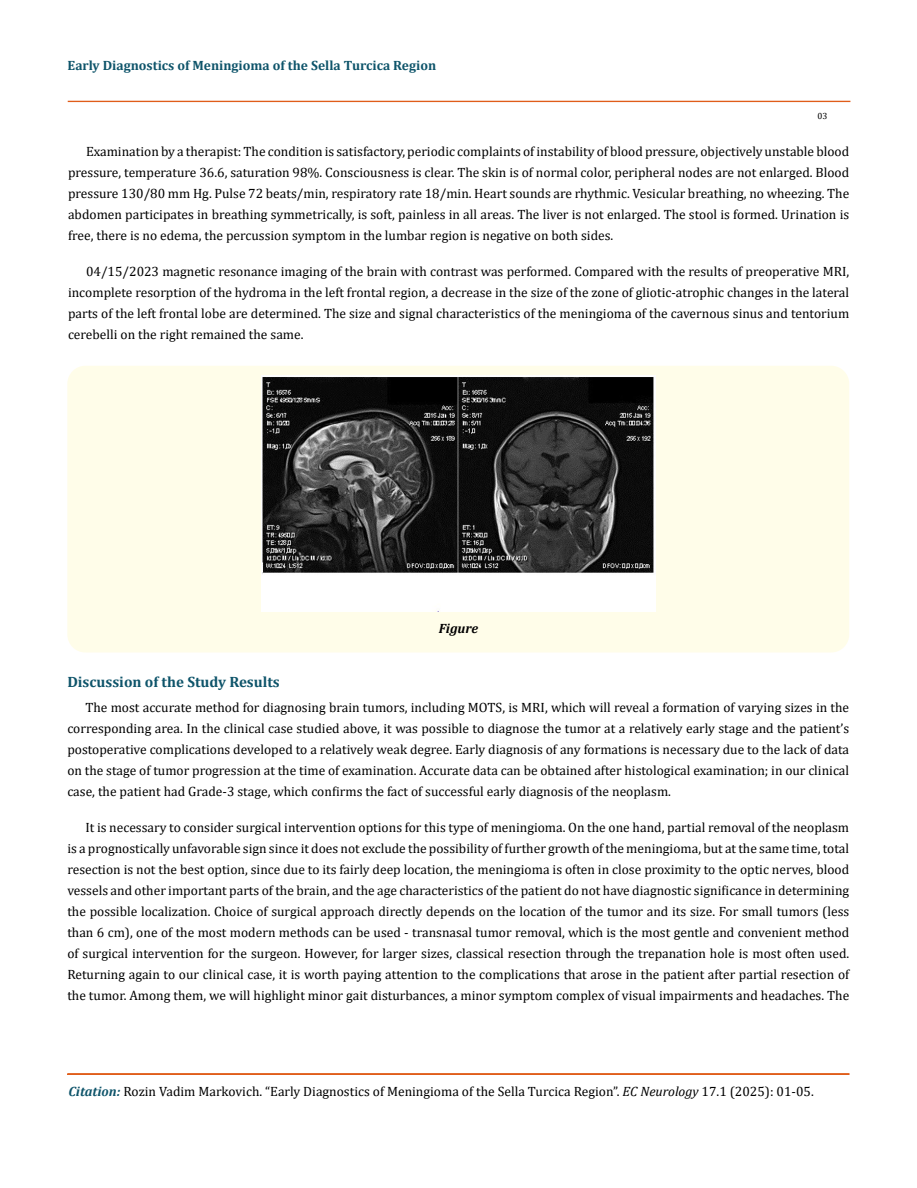
<style>
.page{position:relative;width:917px;height:1188px;background:#fff}
.page>*{position:absolute;margin:0;border:0;box-sizing:border-box;transform-origin:0 0}
.t1{font:700 15px "Cambria";color:#0e546a}
.t2{font:13.5px/21px "Cambria";color:#000;text-align:justify}
.t3{font:700 13.5px "Cambria";color:#0e546a}
.t4{font:italic 700 13.5px "Cambria";color:#000}
.t5{font:9px "Cambria";color:#000}
.s1{font-weight:700;font-style:italic;color:#0e546a}
.s2{font-style:italic}
</style>
<div class="page">
<div style="left:68px;top:101px;width:782px;height:1px;border:1px solid #e05d1a"></div>
<div style="left:67px;top:1074px;width:782px;height:1px;border:1px solid #e05d1a"></div>
<div style="left:67px;top:366px;width:782px;height:287px;background:#fffde9;border-radius:18px"></div>
<img style="left:261px;top:376px;width:394px;height:235px">
<p class="t3" style="left:68px;top:56px;width:370px">Early Diagnostics of Meningioma of the Sella Turcica Region</p>
<p class="t5" style="left:817px;top:110px;width:11px">03</p>
<p class="t2" style="left:68px;top:141px;width:782px;text-indent:18px">Examination by a therapist: The condition is satisfactory, periodic complaints of instability of blood pressure, objectively unstable blood pressure, temperature 36.6, saturation 98%. Consciousness is clear. The skin is of normal color, peripheral nodes are not enlarged. Blood pressure 130/80 mm Hg. Pulse 72 beats/min, respiratory rate 18/min. Heart sounds are rhythmic. Vesicular breathing, no wheezing. The abdomen participates in breathing symmetrically, is soft, painless in all areas. The liver is not enlarged. The stool is formed. Urination is free, there is no edema, the percussion symptom in the lumbar region is negative on both sides.</p>
<p class="t2" style="left:68px;top:261px;width:782px;text-indent:18px">04/15/2023 magnetic resonance imaging of the brain with contrast was performed. Compared with the results of preoperative MRI, incomplete resorption of the hydroma in the left frontal region, a decrease in the size of the zone of gliotic-atrophic changes in the lateral parts of the left frontal lobe are determined. The size and signal characteristics of the meningioma of the cavernous sinus and tentorium cerebelli on the right remained the same.</p>
<p class="t4" style="left:438px;top:619px;width:41px">Figure</p>
<p class="t1" style="left:67px;top:671px;width:214px">Discussion of the Study Results</p>
<p class="t2" style="left:67px;top:697px;width:783px;text-indent:18px">The most accurate method for diagnosing brain tumors, including MOTS, is MRI, which will reveal a formation of varying sizes in the corresponding area. In the clinical case studied above, it was possible to diagnose the tumor at a relatively early stage and the patient’s postoperative complications developed to a relatively weak degree. Early diagnosis of any formations is necessary due to the lack of data on the stage of tumor progression at the time of examination. Accurate data can be obtained after histological examination; in our clinical case, the patient had Grade-3 stage, which confirms the fact of successful early diagnosis of the neoplasm.</p>
<p class="t2" style="left:67px;top:817px;width:783px;text-indent:18px">It is necessary to consider surgical intervention options for this type of meningioma. On the one hand, partial removal of the neoplasm is a prognostically unfavorable sign since it does not exclude the possibility of further growth of the meningioma, but at the same time, total resection is not the best option, since due to its fairly deep location, the meningioma is often in close proximity to the optic nerves, blood vessels and other important parts of the brain, and the age characteristics of the patient do not have diagnostic significance in determining the possible localization. Choice of surgical approach directly depends on the location of the tumor and its size. For small tumors (less than 6 cm), one of the most modern methods can be used - transnasal tumor removal, which is the most gentle and convenient method of surgical intervention for the surgeon. However, for larger sizes, classical resection through the trepanation hole is most often used.<br>Returning again to our clinical case, it is worth paying attention to the complications that arose in the patient after partial resection of the tumor. Among them, we will highlight minor gait disturbances, a minor symptom complex of visual impairments and headaches. The</p>
<p class="t2" style="left:68px;top:1081px;width:746px"><span class="s1">Citation:</span> Rozin Vadim Markovich. “Early Diagnostics of Meningioma of the Sella Turcica Region”. <span class="s2">EC Neurology</span> 17.1 (2025): 01-05.</p>
</div>
